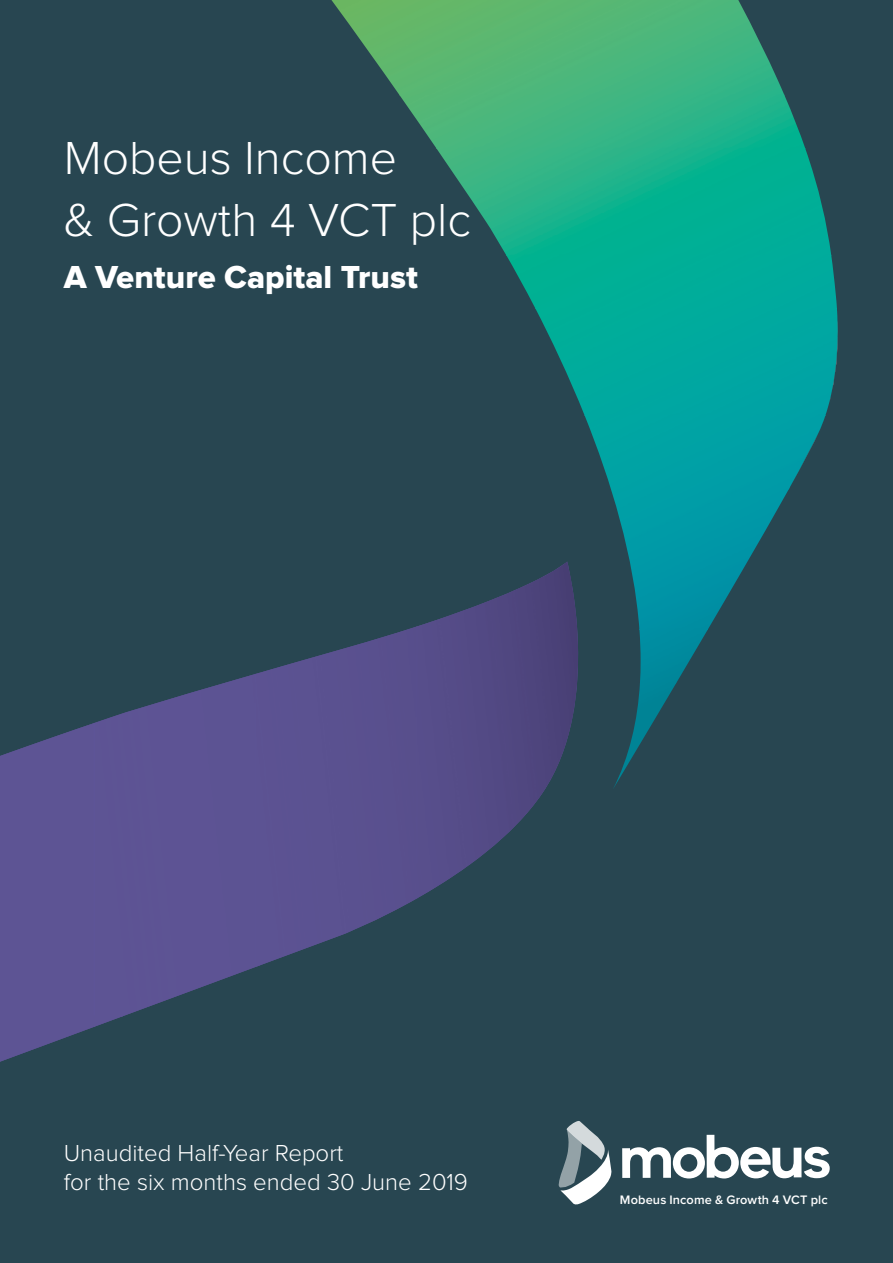
<style>
.page{position:relative;width:893px;height:1263px;background:#284651}
.page>*{position:absolute;margin:0;border:0;box-sizing:border-box;transform-origin:0 0}
.t1{font:300 48px/61.5px "Proxima Nova";color:#fff}
.t2{font:33px "Proxima Nova Extrabld";color:#fff}
.t3{font:300 24px/28.5px "Proxima Nova";color:#fff}
.t4{font:600 12.75px "Proxima Nova";letter-spacing:.01em;color:#fff}
</style>
<div class="page">
<img style="left:331px;top:0;width:454px;height:95px">
<img style="left:399px;top:95px;width:406px;height:53px">
<img style="left:436px;top:148px;width:395px;height:107px">
<div style="left:506px;top:255px;width:331px;height:53px;background:#00ae98"></div>
<img style="left:535px;top:308px;width:303px;height:108px">
<img style="left:584px;top:415px;width:204px;height:214px">
<img style="left:788px;top:415px;width:37px;height:75px">
<img style="left:639px;top:629px;width:69px;height:53px">
<img style="left:614px;top:682px;width:63px;height:105px">
<svg style="left:584px;top:561px;width:20px;height:68px"></svg>
<img style="left:417px;top:562px;width:161px;height:302px">
<img style="left:255px;top:626px;width:162px;height:340px">
<img style="left:94px;top:674px;width:162px;height:342px">
<img style="left:0;top:723px;width:95px;height:339px">
<img style="left:416px;top:864px;width:55px;height:35px">
<img style="left:94px;top:1015px;width:31px;height:12px">
<svg style="left:622px;top:1135px;width:208px;height:43px"></svg>
<svg style="left:559px;top:1121px;width:52px;height:84px"></svg>
<h1 class="t1" style="left:64px;top:129px;width:409px">Mobeus Income<br>&amp; Growth 4 VCT plc</h1>
<h2 class="t2" style="left:64px;top:262px;width:356px">A Venture Capital Trust</h2>
<p class="t3" style="left:64px;top:1140px;width:406px">Unaudited Half-Year Report<br>for the six months ended 30 June 2019</p>
<p class="t4" style="left:620px;top:1193px;width:209px">Mobeus Income &amp; Growth 4 VCT plc</p>
</div>
